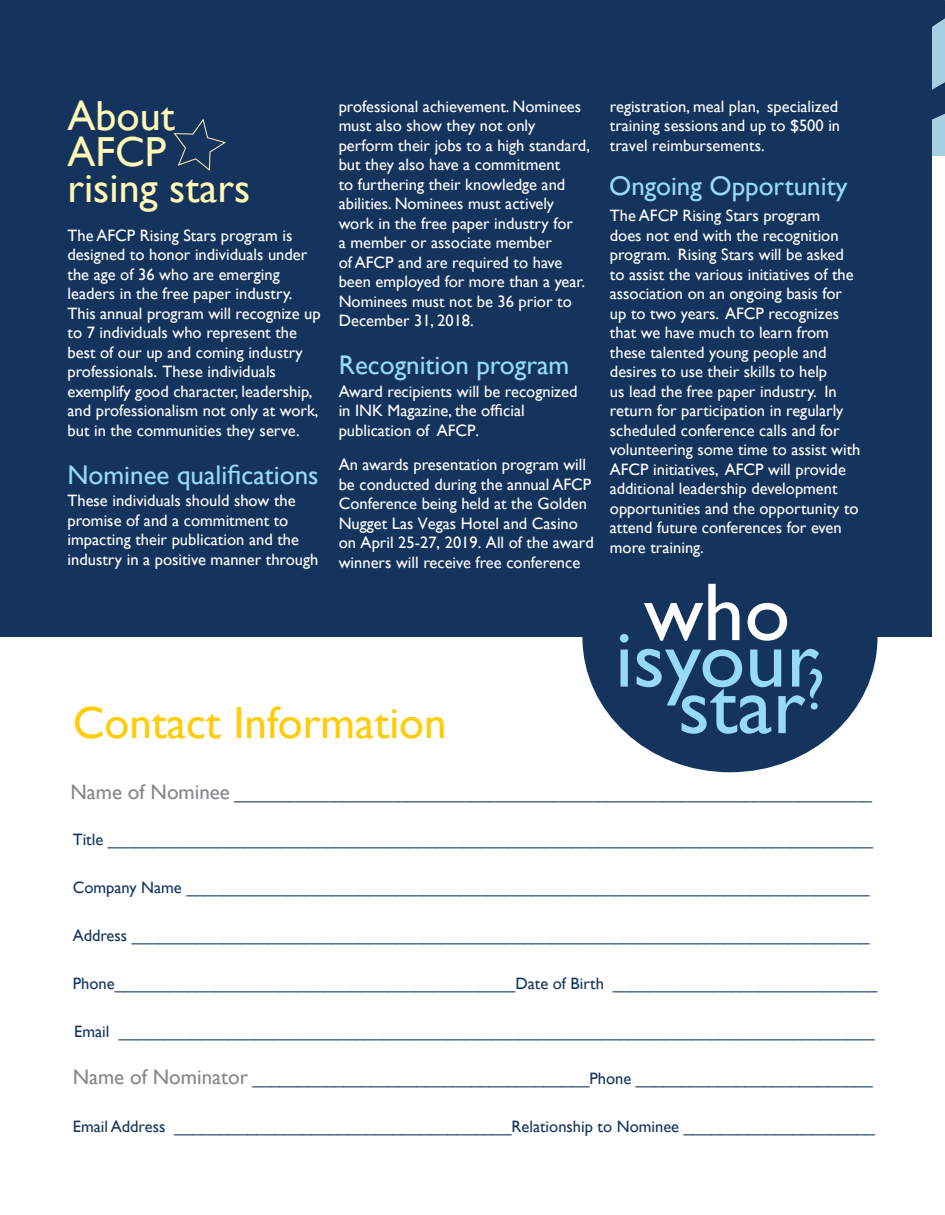
<style>
.page{position:relative;width:945px;height:1215px;background:#fff}
.page>*{position:absolute;margin:0;border:0;box-sizing:border-box;transform-origin:0 0}
.t1{font:82.5px "Gill Sans";color:#97daf8}
.t2{font:82.5px "Gill Sans";color:#fff}
.t3{font:45px "Gill Sans";color:#fecc09}
.t4{font:42px/36px "Gill Sans";color:#fff9b6}
.t5{font:27px "Gill Sans";color:#97daf8}
.t6{font:16.5px/19.5px "Gill Sans";color:#fff}
.t7{font:16.5px "Gill Sans";color:#15345d}
.s1{font-family:"Myriad Pro"}
.s2{font-size:21px;color:#848689}
</style>
<div class="page">
<div style="left:582px;top:502px;width:295px;height:270px;background:#15345d;border-radius:50%"></div>
<div style="left:0;top:0;width:932px;height:636px;background:#15345d"></div>
<svg style="left:174px;top:119px;width:52px;height:52px"></svg>
<svg style="left:932px;top:0;width:13px;height:156px;background:#749ab4"></svg>
<h3 class="t4" style="left:68px;top:97px;width:184px">About<br>AFCP rising stars</h3>
<p class="t6" style="left:68px;top:225px;width:255px">The AFCP Rising Stars program is designed to honor individuals under the age of 36 who are emerging leaders in the free paper industry.<br>This annual program will recognize up to 7 individuals who represent the best of our up and coming industry professionals. These individuals exemplify good character, leadership, and professionalism not only at work, but in the communities they serve.</p>
<h3 class="t5" style="left:68px;top:459px;width:253px">Nominee quali<span class="s1">fi</span>cations</h3>
<p class="t6" style="left:68px;top:491px;width:252px">These individuals should show the promise of and a commitment to impacting their publication and the industry in a positive manner through</p>
<p class="t6" style="left:339px;top:96px;width:253px">professional achievement. Nominees must also show they not only perform their jobs to a high standard, but they also have a commitment<br>to furthering their knowledge and abilities. Nominees must actively work in the free paper industry for<br>a member or associate member<br>of AFCP and are required to have been employed for more than a year.<br>Nominees must not be 36 prior to<br>December 31, 2018.</p>
<h3 class="t5" style="left:339px;top:349px;width:232px">Recognition program</h3>
<p class="t6" style="left:339px;top:381px;width:240px">Award recipients will be recognized in INK Magazine, the of<span class="s1">fi</span>cial publication of AFCP.</p>
<p class="t6" style="left:339px;top:455px;width:257px">An awards presentation program will be conducted during the annual AFCP Conference being held at the Golden Nugget Las Vegas Hotel and Casino on April 25-27, 2019. All of the award winners will receive free conference</p>
<h2 class="t3" style="left:73px;top:696px;width:375px">Contact Information</h2>
<p class="t6" style="left:610px;top:96px;width:232px">registration, meal plan, specialized training sessions and up to $500 in travel reimbursements.</p>
<h3 class="t5" style="left:609px;top:170px;width:240px">Ongoing Opportunity</h3>
<p class="t6" style="left:610px;top:206px;width:252px">The AFCP Rising Stars program<br>does not end with the recognition program. Rising Stars will be asked to assist the various initiatives of the association on an ongoing basis for up to two years. AFCP recognizes that we have much to learn from these talented young people and desires to use their skills to help<br>us lead the free paper industry. In return for participation in regularly scheduled conference calls and for volunteering some time to assist with AFCP initiatives, AFCP will provide additional leadership development opportunities and the opportunity to attend future conferences for even more training.</p>
<h1 class="t2" style="left:644px;top:564px;width:148px">who</h1>
<h1 class="t1" style="left:615px;top:610px;width:205px">isyour</h1>
<h1 class="t1" style="left:678px;top:657px;width:148px">star<sup>?</sup></h1>
<p class="t7" style="left:70px;top:783px;width:803px"><span class="s2">Name of Nominee</span> ______________________________________________________________________</p>
<p class="t7" style="left:73px;top:829px;width:802px">Title ____________________________________________________________________________________</p>
<p class="t7" style="left:73px;top:877px;width:798px">Company Name ___________________________________________________________________________</p>
<p class="t7" style="left:73px;top:925px;width:798px">Address _________________________________________________________________________________</p>
<p class="t7" style="left:73px;top:973px;width:806px">Phone____________________________________________Date of Birth _____________________________</p>
<p class="t7" style="left:74px;top:1021px;width:802px">Email ___________________________________________________________________________________</p>
<p class="t7" style="left:73px;top:1068px;width:802px"><span class="s2">Name of Nominator</span> _____________________________________Phone __________________________</p>
<p class="t7" style="left:73px;top:1116px;width:804px">Email Address _____________________________________Relationship to Nominee _____________________</p>
</div>
